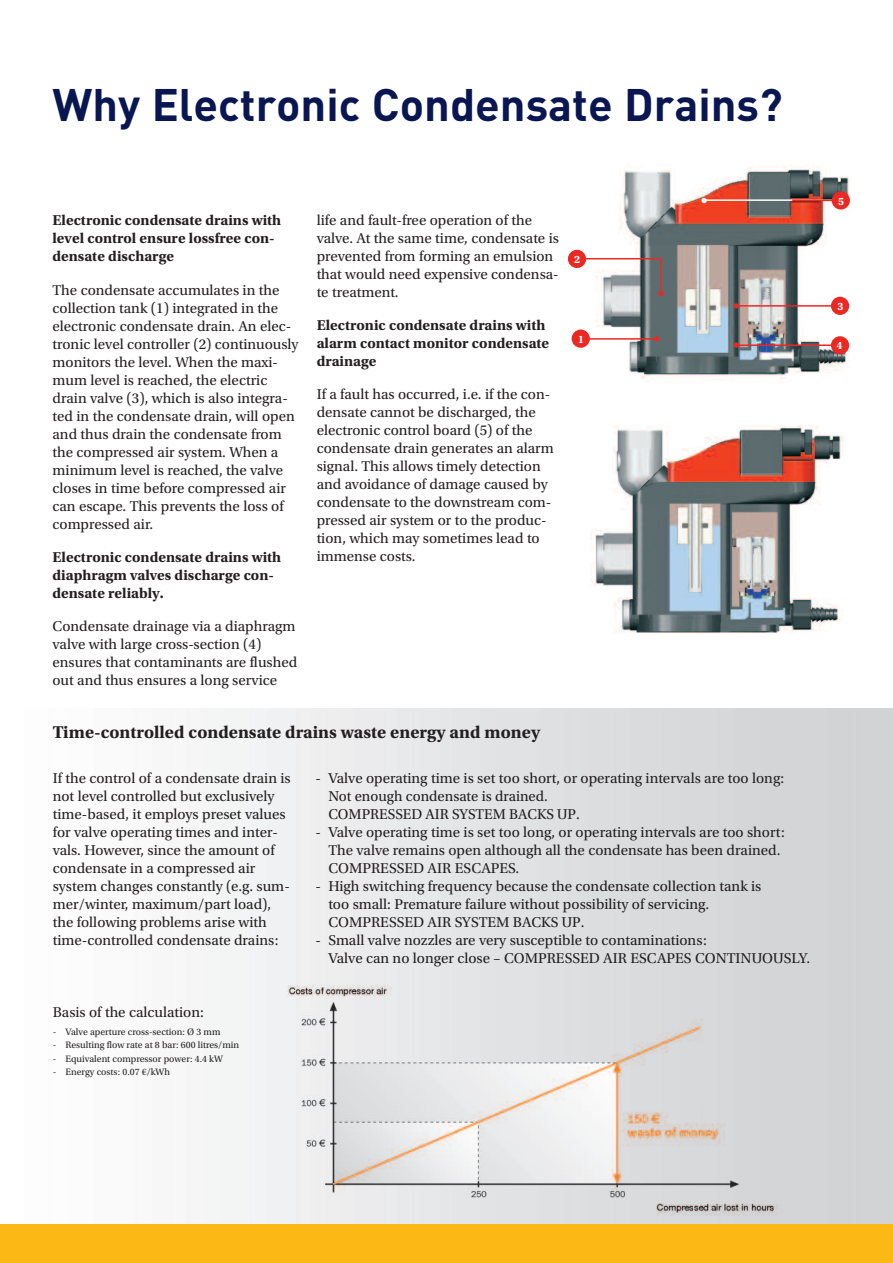
<style>
.page{position:relative;width:893px;height:1263px;background:#fff}
.page>*{position:absolute;margin:0;border:0;box-sizing:border-box;transform-origin:0 0}
.t1{font:700 45px "DINOT";color:#091651}
.t2{font:700 18px "Utopia Std";color:#231f20}
.t3{font:15px/18px "Utopia Std";color:#231f20}
.t4{font:700 15px/18px "Utopia Std";color:#231f20}
.t5{font:700 11.25px "Utopia Std";color:#fff}
.t6{font:9.75px "Utopia Std";color:#231f20}
</style>
<div class="page">
<img style="left:590px;top:425px;width:254px;height:208px">
<img style="left:0;top:709px;width:893px;height:516px">
<img style="left:596px;top:165px;width:254px;height:214px">
<div style="left:572px;top:330px;width:18px;height:18px;background:#ea2924;border-radius:50%"></div>
<div style="left:568px;top:250px;width:18px;height:18px;background:#ea2924;border-radius:50%"></div>
<div style="left:831px;top:297px;width:18px;height:18px;background:#ea2924;border-radius:50%"></div>
<div style="left:831px;top:336px;width:18px;height:18px;background:#ea2924;border-radius:50%"></div>
<div style="left:832px;top:191px;width:18px;height:19px;background:#ea2924;border-radius:50%"></div>
<hr style="left:706px;top:199px;width:126px;height:2px;background:#fff">
<hr style="left:792px;top:199px;width:40px;height:2px;background:#ea2924">
<svg style="left:701px;top:198px;width:6px;height:5px"></svg>
<svg style="left:654px;top:336px;width:5px;height:5px"></svg>
<svg style="left:658px;top:291px;width:6px;height:5px"></svg>
<svg style="left:733px;top:303px;width:6px;height:6px"></svg>
<svg style="left:733px;top:342px;width:6px;height:6px"></svg>
<hr style="left:589px;top:338px;width:66px;height:2px;background:#ea2924">
<hr style="left:585px;top:258px;width:77px;height:1px;background:#ea2924">
<hr style="left:660px;top:258px;width:2px;height:34px;background:#ea2924">
<hr style="left:738px;top:305px;width:95px;height:2px;background:#ea2924">
<hr style="left:738px;top:344px;width:93px;height:2px;background:#ea2924">
<div style="left:0;top:1225px;width:893px;height:38px;background:#fcb814"></div>
<h1 class="t1" style="left:53px;top:89px;width:732px">Why Electronic Condensate Drains?</h1>
<p class="t4" style="left:53px;top:212px;width:230px">Electronic condensate drains with level control ensure lossfree con&shy;densate discharge</p>
<p class="t3" style="left:53px;top:282px;width:248px">The condensate accumulates in the collection tank (1) integrated in the electronic condensate drain. An elec&shy;tronic level controller (2) continuously monitors the level. When the maxi&shy;mum level is reached, the electric drain valve (3), which is also integra&shy;ted in the condensate drain, will open and thus drain the condensate from the compressed air system. When a minimum level is reached, the valve closes in time before compressed air can escape. This prevents the loss of compressed air.</p>
<p class="t4" style="left:53px;top:549px;width:230px">Electronic condensate drains with diaphragm valves discharge con&shy;densate reliably.</p>
<p class="t3" style="left:53px;top:618px;width:246px">Condensate drainage via a diaphragm valve with large cross-section (4) ensures that contaminants are flushed out and thus ensures a long service</p>
<p class="t3" style="left:317px;top:212px;width:244px">life and fault-free operation of the valve. At the same time, condensate is prevented from forming an emulsion that would need expensive condensa&shy;te treatment.</p>
<p class="t4" style="left:317px;top:317px;width:234px">Electronic condensate drains with alarm contact monitor condensate drainage</p>
<p class="t3" style="left:317px;top:386px;width:239px">If a fault has occurred, i.e. if the con&shy;densate cannot be discharged, the electronic control board (5) of the condensate drain generates an alarm signal. This allows timely detection and avoidance of damage caused by condensate to the downstream com&shy;pressed air system or to the produc&shy;tion, which may sometimes lead to immense costs.</p>
<p class="t2" style="left:53px;top:725px;width:489px">Time-controlled condensate drains waste energy and money</p>
<p class="t5" style="left:574px;top:255px;width:7px">2</p>
<p class="t5" style="left:578px;top:335px;width:7px">1</p>
<p class="t3" style="left:53px;top:770px;width:240px">If the control of a condensate drain is not level controlled but exclusively time-based, it employs preset values for valve operating times and inter&shy;vals. However, since the amount of condensate in a compressed air system changes constantly (e.g. sum&shy;mer/winter, maximum/part load), the following problems arise with time-controlled condensate drains:</p>
<p class="t3" style="left:53px;top:1004px;width:153px">Basis of the calculation:</p>
<p class="t6" style="left:53px;top:1028px;width:169px">- Valve aperture cross-section: Ø 3 mm</p>
<p class="t6" style="left:53px;top:1041px;width:188px">- Resulting flow rate at 8 bar: 600 litres/min</p>
<p class="t6" style="left:53px;top:1055px;width:172px">- Equivalent compressor power: 4.4 kW</p>
<p class="t6" style="left:53px;top:1068px;width:119px">- Energy costs: 0.07 €/kWh</p>
<p class="t3" style="left:328px;top:770px;width:457px;text-indent:-13px">- Valve operating time is set too short, or operating intervals are too long:<br>Not enough condensate is drained.<br>COMPRESSED AIR SYSTEM BACKS UP.</p>
<p class="t3" style="left:328px;top:824px;width:458px;text-indent:-13px">- Valve operating time is set too long, or operating intervals are too short:<br>The valve remains open although all the condensate has been drained.<br>COMPRESSED AIR ESCAPES.</p>
<p class="t3" style="left:328px;top:878px;width:435px;text-indent:-13px">- High switching frequency because the condensate collection tank is too small: Premature failure without possibility of servicing.<br>COMPRESSED AIR SYSTEM BACKS UP.</p>
<p class="t3" style="left:328px;top:932px;width:483px;text-indent:-13px">- Small valve nozzles are very susceptible to contaminations:<br>Valve can no longer close – COMPRESSED AIR ESCAPES CONTINUOUSLY.</p>
<p class="t5" style="left:838px;top:197px;width:7px">5</p>
<p class="t5" style="left:837px;top:302px;width:7px">3</p>
<p class="t5" style="left:837px;top:341px;width:7px">4</p>
</div>
